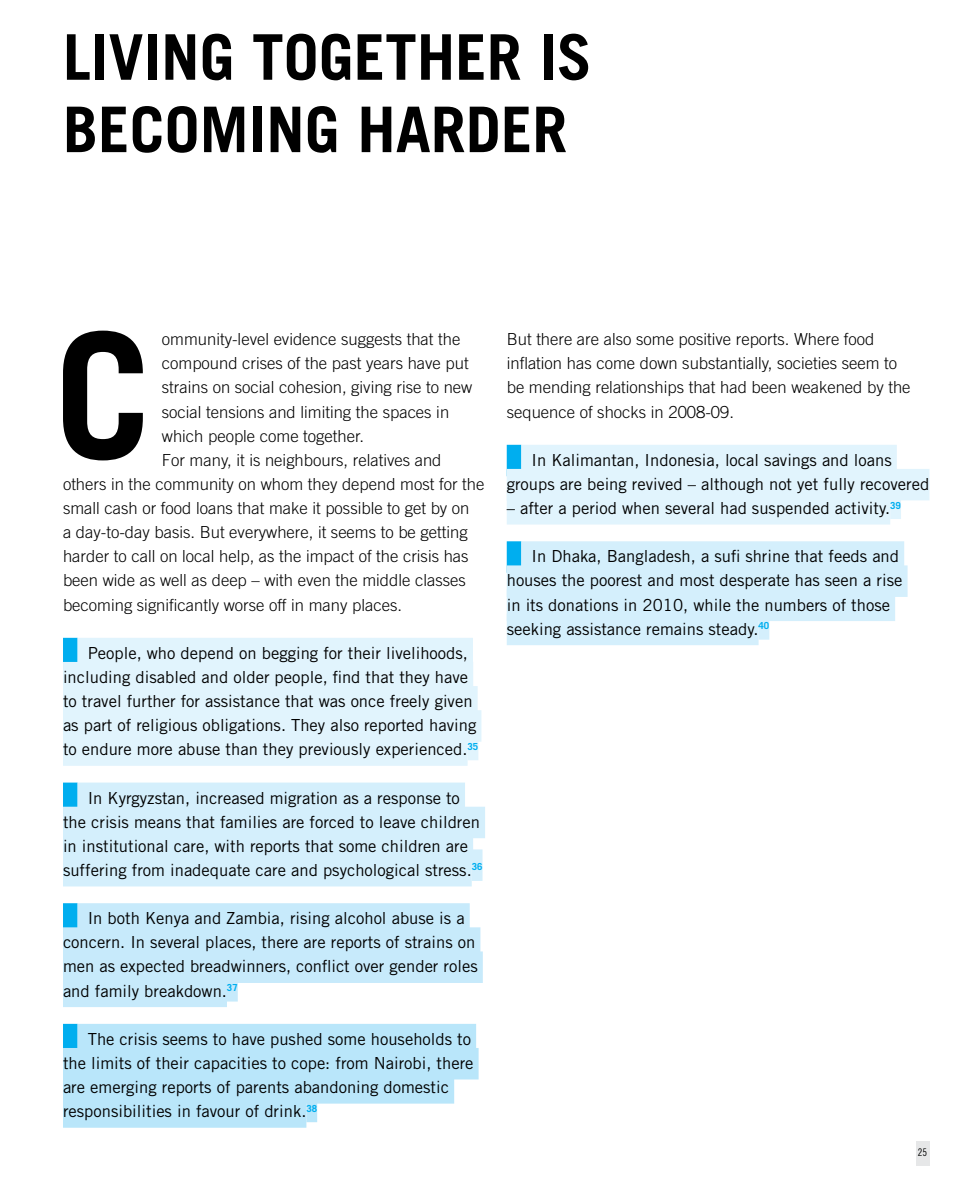
<style>
.page{position:relative;width:961px;height:1197px;background:#fff}
.page>*{position:absolute;margin:0;border:0;box-sizing:border-box;transform-origin:0 0}
.t1{font:700 175px "Trade Gothic";color:#000}
.t2{font:700 63px/72.5px "Trade Gothic";color:#000}
.t3{font:16.62px/24.2px "Trade Gothic";color:#000}
.t4{font:300 16.62px/24.2px "Trade Gothic";color:#000}
.t5{font:10.5px "Trade Gothic Cond Eighteen";color:#000}
</style>
<div class="page">
<div style="left:915px;top:1141px;width:14px;height:25px;background:#e6e7e8"></div>
<div style="left:63px;top:638px;width:15px;height:31px;background:#00aeef"></div>
<div style="left:78px;top:638px;width:395px;height:31px;background:#e1f4fd"></div>
<div style="left:63px;top:662px;width:410px;height:31px;background:#e1f4fd"></div>
<div style="left:63px;top:686px;width:415px;height:32px;background:#e1f4fd"></div>
<div style="left:63px;top:710px;width:418px;height:32px;background:#e1f4fd"></div>
<div style="left:63px;top:734px;width:404px;height:32px;background:#e1f4fd"></div>
<div style="left:467px;top:729px;width:11px;height:31px;background:#e1f4fd"></div>
<div style="left:63px;top:783px;width:15px;height:31px;background:#00aeef"></div>
<div style="left:78px;top:783px;width:387px;height:31px;background:#d4effc"></div>
<div style="left:63px;top:807px;width:422px;height:31px;background:#d4effc"></div>
<div style="left:63px;top:831px;width:410px;height:31px;background:#d4effc"></div>
<div style="left:63px;top:855px;width:409px;height:31px;background:#d4effc"></div>
<div style="left:472px;top:849px;width:10px;height:32px;background:#d4effc"></div>
<div style="left:63px;top:903px;width:15px;height:32px;background:#00aeef"></div>
<div style="left:78px;top:903px;width:392px;height:32px;background:#c7eafb"></div>
<div style="left:63px;top:927px;width:417px;height:32px;background:#c7eafb"></div>
<div style="left:63px;top:951px;width:420px;height:32px;background:#c7eafb"></div>
<div style="left:63px;top:976px;width:164px;height:31px;background:#c7eafb"></div>
<div style="left:227px;top:970px;width:11px;height:32px;background:#c7eafb"></div>
<div style="left:63px;top:1024px;width:15px;height:31px;background:#00aeef"></div>
<div style="left:78px;top:1024px;width:398px;height:31px;background:#b9e6fa"></div>
<div style="left:63px;top:1048px;width:415px;height:31px;background:#b9e6fa"></div>
<div style="left:63px;top:1072px;width:391px;height:32px;background:#b9e6fa"></div>
<div style="left:63px;top:1096px;width:243px;height:32px;background:#b9e6fa"></div>
<div style="left:306px;top:1091px;width:11px;height:31px;background:#b9e6fa"></div>
<div style="left:507px;top:445px;width:14px;height:31px;background:#00aeef"></div>
<div style="left:521px;top:445px;width:376px;height:31px;background:#e1f4fd"></div>
<div style="left:507px;top:469px;width:422px;height:31px;background:#e1f4fd"></div>
<div style="left:507px;top:493px;width:383px;height:32px;background:#e1f4fd"></div>
<div style="left:890px;top:488px;width:11px;height:31px;background:#e1f4fd"></div>
<div style="left:507px;top:541px;width:14px;height:32px;background:#00aeef"></div>
<div style="left:521px;top:541px;width:383px;height:32px;background:#d4effc"></div>
<div style="left:507px;top:565px;width:400px;height:32px;background:#d4effc"></div>
<div style="left:507px;top:590px;width:388px;height:31px;background:#d4effc"></div>
<div style="left:507px;top:614px;width:251px;height:31px;background:#d4effc"></div>
<div style="left:758px;top:608px;width:11px;height:32px;background:#d4effc"></div>
<h2 class="t2" style="left:63px;top:20px;width:530px">LIVING TOGETHER IS<br>BECOMING HARDER</h2>
<h1 class="t1" style="left:54px;top:289px;width:99px">C</h1>
<p class="t4" style="left:162px;top:327px;width:300px">ommunity-level evidence suggests that the</p>
<p class="t4" style="left:162px;top:351px;width:308px">compound crises of the past years have put</p>
<p class="t4" style="left:162px;top:375px;width:312px">strains on social cohesion, giving rise to new</p>
<p class="t4" style="left:162px;top:399px;width:289px">social tensions and limiting the spaces in</p>
<p class="t4" style="left:162px;top:423px;width:204px">which people come together.</p>
<p class="t4" style="left:162px;top:448px;width:281px">For many, it is neighbours, relatives and</p>
<p class="t4" style="left:63px;top:472px;width:423px">others in the community on whom they depend most for the</p>
<p class="t4" style="left:63px;top:496px;width:408px">small cash or food loans that make it possible to get by on</p>
<p class="t4" style="left:63px;top:520px;width:406px">a day-to-day basis. But everywhere, it seems to be getting</p>
<p class="t4" style="left:63px;top:544px;width:407px">harder to call on local help, as the impact of the crisis has</p>
<p class="t4" style="left:63px;top:568px;width:404px">been wide as well as deep – with even the middle classes</p>
<p class="t4" style="left:63px;top:592px;width:340px">becoming significantly worse off in many places.</p>
<p class="t3" style="left:63px;top:641px;width:417px;text-indent:25px">People, who depend on begging for their livelihoods, including disabled and older people, find that they have to travel further for assistance that was once freely given as part of religious obligations. They also reported having to endure more abuse than they previously experienced.<sup>35</sup></p>
<p class="t3" style="left:63px;top:785px;width:421px;text-indent:25px">In Kyrgyzstan, increased migration as a response to the crisis means that families are forced to leave children in institutional care, with reports that some children are suffering from inadequate care and psychological stress.<sup>36</sup></p>
<p class="t3" style="left:63px;top:906px;width:416px;text-indent:25px">In both Kenya and Zambia, rising alcohol abuse is a concern. In several places, there are reports of strains on men as expected breadwinners, conflict over gender roles and family breakdown.<sup>37</sup></p>
<p class="t3" style="left:63px;top:1027px;width:412px;text-indent:25px">The crisis seems to have pushed some households to the limits of their capacities to cope: from Nairobi, there are emerging reports of parents abandoning domestic responsibilities in favour of drink.<sup>38</sup></p>
<p class="t4" style="left:507px;top:327px;width:405px">But there are also some positive reports. Where food inflation has come down substantially, societies seem to be mending relationships that had been weakened by the sequence of shocks in 2008-09.</p>
<p class="t3" style="left:507px;top:448px;width:424px;text-indent:25px">In Kalimantan, Indonesia, local savings and loans groups are being revived – although not yet fully recovered</p>
<p class="t3" style="left:507px;top:496px;width:396px">– after a period when several had suspended activity.<sup>39</sup></p>
<p class="t3" style="left:507px;top:544px;width:397px;text-indent:25px">In Dhaka, Bangladesh, a sufi shrine that feeds and houses the poorest and most desperate has seen a rise in its donations in 2010, while the numbers of those seeking assistance remains steady.<sup>40</sup></p>
<p class="t5" style="left:917px;top:1146px;width:11px">25</p>
</div>
